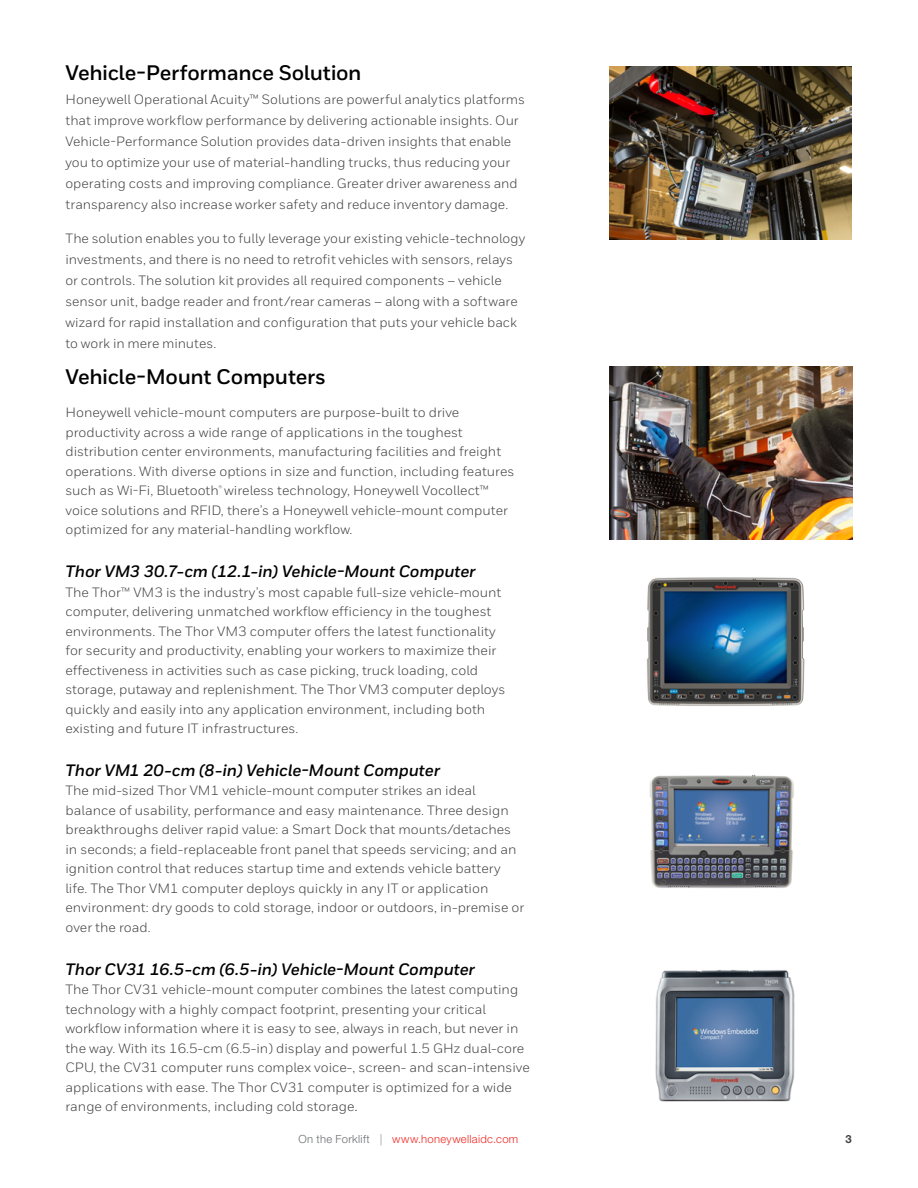
<style>
.page{position:relative;width:918px;height:1188px;background:#fff}
.page>*{position:absolute;margin:0;border:0;box-sizing:border-box;transform-origin:0 0}
.t1{font:700 21px "Honeywell Sans";letter-spacing:-.015em;color:#000}
.t2{font:italic 700 16.5px "Honeywell Sans";letter-spacing:-.01em;color:#000}
.t3{font:13.5px/19.5px "Honeywell Sans";color:#414042}
.t4{font:300 11.25px "Helvetica Neue LT Std";letter-spacing:.025em;color:#ee2a24}
.t5{font:700 11.25px "Helvetica Neue LT Std";color:#414042}
.s1{font-size:15px}
.s2{color:#6d6e71}
.s3{font-size:11.4px;color:#939598}
</style>
<div class="page">
<img style="left:609px;top:366px;width:244px;height:174px">
<img style="left:609px;top:66px;width:242px;height:174px">
<img style="left:649px;top:774px;width:145px;height:114px">
<img style="left:646px;top:577px;width:159px;height:129px">
<img style="left:655px;top:970px;width:140px;height:132px">
<h1 class="t1" style="left:65px;top:60px;width:298px">Vehicle-Performance Solution</h1>
<p class="t3" style="left:65px;top:89px;width:461px;line-height:21px">Honeywell Operational Acuity™ Solutions are powerful analytics platforms that improve workflow performance by delivering actionable insights. Our Vehicle-Performance Solution provides data-driven insights that enable you to optimize your use of material-handling trucks, thus reducing your operating costs and improving compliance. Greater driver awareness and transparency also increase worker safety and reduce inventory damage.</p>
<p class="t3" style="left:65px;top:228px;width:461px;line-height:21px">The solution enables you to fully leverage your existing vehicle-technology investments, and there is no need to retrofit vehicles with sensors, relays or controls. The solution kit provides all required components – vehicle sensor unit, badge reader and front/rear cameras – along with a software wizard for rapid installation and configuration that puts your vehicle back to work in mere minutes.</p>
<h1 class="t1" style="left:65px;top:364px;width:262px">Vehicle-Mount Computers</h1>
<p class="t3" style="left:65px;top:403px;width:450px">Honeywell vehicle-mount computers are purpose-built to drive productivity across a wide range of applications in the toughest distribution center environments, manufacturing facilities and freight operations. With diverse options in size and function, including features such as Wi-Fi, Bluetooth<sup>®</sup> wireless technology, Honeywell Vocollect™ voice solutions and RFID, there’s a Honeywell vehicle-mount computer optimized for any material-handling workflow.</p>
<p class="t2" style="left:65px;top:561px;width:412px">Thor VM3 30.7-cm (12.1-in) Vehicle-Mount Computer</p>
<p class="t3" style="left:65px;top:582px;width:442px">The Thor™ VM3 is the industry’s most capable full-size vehicle-mount computer, delivering unmatched workflow efficiency in the toughest environments. The Thor VM3 computer offers the latest functionality for security and productivity, enabling your workers to maximize their effectiveness in activities such as case picking, truck loading, cold storage, putaway and replenishment. The Thor VM3 computer deploys quickly and easily into any application environment, including both existing and future IT infrastructures.</p>
<p class="t2" style="left:65px;top:760px;width:376px">Thor VM1 20-cm (8-in) Vehicle-Mount Computer</p>
<p class="t3" style="left:65px;top:781px;width:460px">The mid-sized Thor VM1 vehicle-mount computer strikes an ideal balance of usability, performance and easy maintenance. Three design breakthroughs deliver rapid value: a Smart Dock that mounts/detaches in seconds; a field-replaceable front panel that speeds servicing; and an ignition control that reduces startup time and extends vehicle battery life. The Thor VM1 computer deploys quickly in any IT or application environment: dry goods to cold storage, indoor or outdoors, in-premise or over the road.</p>
<p class="t2" style="left:65px;top:959px;width:411px">Thor CV31 16.5-cm (6.5-in) Vehicle-Mount Computer</p>
<p class="t3" style="left:65px;top:980px;width:466px">The Thor CV31 vehicle-mount computer combines the latest computing technology with a highly compact footprint, presenting your critical workflow information where it is easy to see, always in reach, but never in the way. With its 16.5-cm (6.5-in) display and powerful 1.5 GHz dual-core CPU, the CV31 computer runs complex voice-, screen- and scan-intensive applications with ease. The Thor CV31 computer is optimized for a wide range of environments, including cold storage<span class="s1">.</span></p>
<p class="t4" style="left:298px;top:1132px;width:221px"><span class="s2">On the Forklift</span> <span class="s3">|</span> www.honeywellaidc.com</p>
<p class="t5" style="left:846px;top:1132px;width:8px">3</p>
</div>
